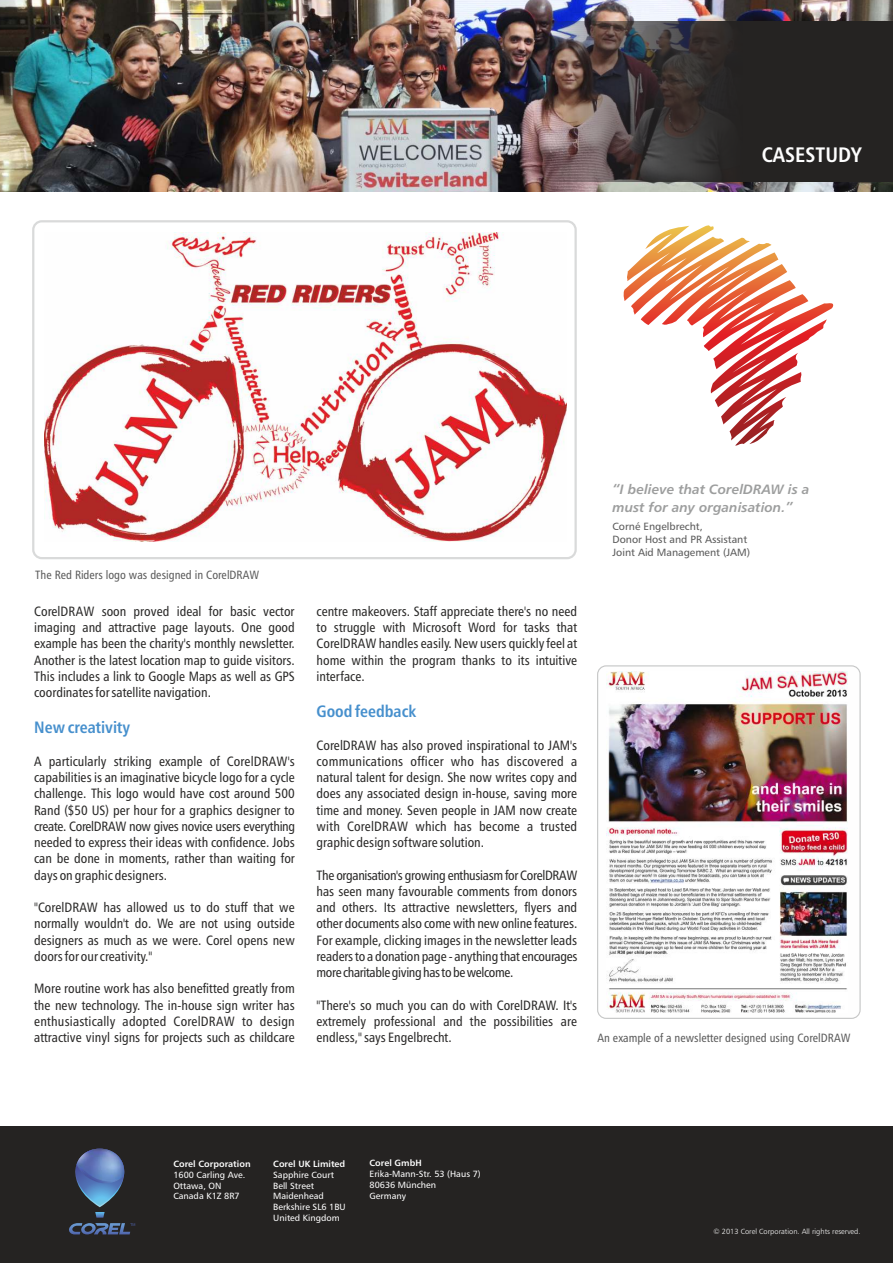
<style>
.page{position:relative;width:893px;height:1263px;background:#fff}
.page>*{position:absolute;margin:0;border:0;box-sizing:border-box;transform-origin:0 0}
.t1{font:21px "Humanist 777 BT Bold Condensed B";color:#fefefe}
.t2{font:16.5px "Humanist 777 BT Bold Condensed B";color:#4790cd}
.t3{font:13.5px/16.2px "Humanist 777 BT Roman Condensed B";color:#2b2a29;text-align:justify}
.t4{font:13.5px/18.1px "Humanist 777 BT Bold Italic B";color:#9d9e9e}
.t5{font:12px "Humanist 777 BT Roman Condensed B";color:#5b5b5b}
.t6{font:10.5px/12.6px "Humanist 777 BT Roman B";color:#5b5b5b}
.t7{font:9px/10.8px "Humanist 777 BT Roman B";color:#fefefe}
.t8{font:9px "Humanist 777 BT Bold B";color:#fefefe}
.t9{font:7.5px "Humanist 777 BT Light B";color:#fefefe}
</style>
<div class="page">
<img style="left:0;top:0;width:893px;height:191px">
<svg style="left:529px;top:22px;width:364px;height:160px;fill:#262424"></svg>
<img style="left:45px;top:233px;width:521px;height:308px">
<div style="left:32px;top:220px;width:545px;height:339px;border:2px solid #d9dada;border-radius:9px"></div>
<div style="left:0;top:1126px;width:893px;height:137px;background:#252322"></div>
<svg style="left:75px;top:1149px;width:50px;height:68px"></svg>
<svg style="left:69px;top:1223px;width:66px;height:11px"></svg>
<img style="left:607px;top:672px;width:241px;height:340px">
<div style="left:597px;top:665px;width:264px;height:354px;border:1px solid #c5c6c6;border-radius:8px"></div>
<svg style="left:624px;top:225px;width:161px;height:221px"></svg>
<h1 class="t1" style="left:762px;top:146px;width:102px">CASESTUDY</h1>
<p class="t5" style="left:35px;top:570px;width:226px">The Red Riders logo was designed in CorelDRAW</p>
<p class="t3" style="left:34px;top:604px;width:262px">CorelDRAW soon proved ideal for basic vector imaging and attractive page layouts. One good example has been the charity's monthly newsletter.<br>Another is the latest location map to guide visitors.<br>This includes a link to Google Maps as well as GPS coordinates for satellite navigation.</p>
<p class="t2" style="left:34px;top:720px;width:97px">New creativity</p>
<p class="t3" style="left:34px;top:754px;width:262px">A particularly striking example of CorelDRAW's capabilities is an imaginative bicycle logo for a cycle challenge. This logo would have cost around 500<br>Rand ($50 US) per hour for a graphics designer to create. CorelDRAW now gives novice users everything needed to express their ideas with confidence. Jobs can be done in moments, rather than waiting for days on graphic designers.</p>
<p class="t3" style="left:34px;top:900px;width:262px">"CorelDRAW has allowed us to do stuff that we normally wouldn't do. We are not using outside designers as much as we were. Corel opens new doors for our creativity."</p>
<p class="t3" style="left:34px;top:982px;width:262px">More routine work has also benefitted greatly from the new technology. The in-house sign writer has enthusiastically adopted CorelDRAW to design attractive vinyl signs for projects such as childcare</p>
<p class="t3" style="left:317px;top:604px;width:262px">centre makeovers. Staff appreciate there's no need to struggle with Microsoft Word for tasks that CorelDRAW handles easily. New users quickly feel at home within the program thanks to its intuitive interface.</p>
<p class="t2" style="left:317px;top:704px;width:101px">Good feedback</p>
<p class="t3" style="left:317px;top:738px;width:262px">CorelDRAW has also proved inspirational to JAM's communications officer who has discovered a natural talent for design. She now writes copy and does any associated design in-house, saving more time and money. Seven people in JAM now create with CorelDRAW which has become a trusted graphic design software solution.</p>
<p class="t3" style="left:317px;top:868px;width:263px">The organisation's growing enthusiasm for CorelDRAW has seen many favourable comments from donors and others. Its attractive newsletters, flyers and other documents also come with new online features.<br>For example, clicking images in the newsletter leads readersto a donation page - anything that encourages morecharitablegivinghastobewelcome.</p>
<p class="t3" style="left:317px;top:998px;width:262px">"There's so much you can do with CorelDRAW. It's extremely professional and the possibilities are endless," says Engelbrecht.</p>
<p class="t4" style="left:612px;top:481px;width:199px">“I believe that CorelDRAW is a must for any organisation.”</p>
<p class="t6" style="left:612px;top:521px;width:139px">Corné Engelbrecht,<br>Donor Host and PR Assistant<br>Joint Aid Management (JAM)</p>
<p class="t5" style="left:597px;top:1033px;width:255px">An example of a newsletter designed using CorelDRAW</p>
<p class="t8" style="left:173px;top:1160px;width:79px">Corel Corporation</p>
<p class="t7" style="left:173px;top:1170px;width:73px">1600 Carling Ave.<br>Ottawa, ON<br>Canada K1Z 8R7</p>
<p class="t8" style="left:273px;top:1160px;width:74px">Corel UK Limited</p>
<p class="t7" style="left:273px;top:1170px;width:74px">Sapphire Court<br>Bell Street<br>Maidenhead<br>Berkshire SL6 1BU<br>United Kingdom</p>
<p class="t8" style="left:369px;top:1159px;width:54px">Corel GmbH</p>
<p class="t7" style="left:369px;top:1169px;width:113px">Erika-Mann-Str. 53 (Haus 7)<br>80636 München<br>Germany</p>
<p class="t9" style="left:713px;top:1229px;width:149px">© 2013 Corel Corporation. All rights reserved.</p>
</div>
